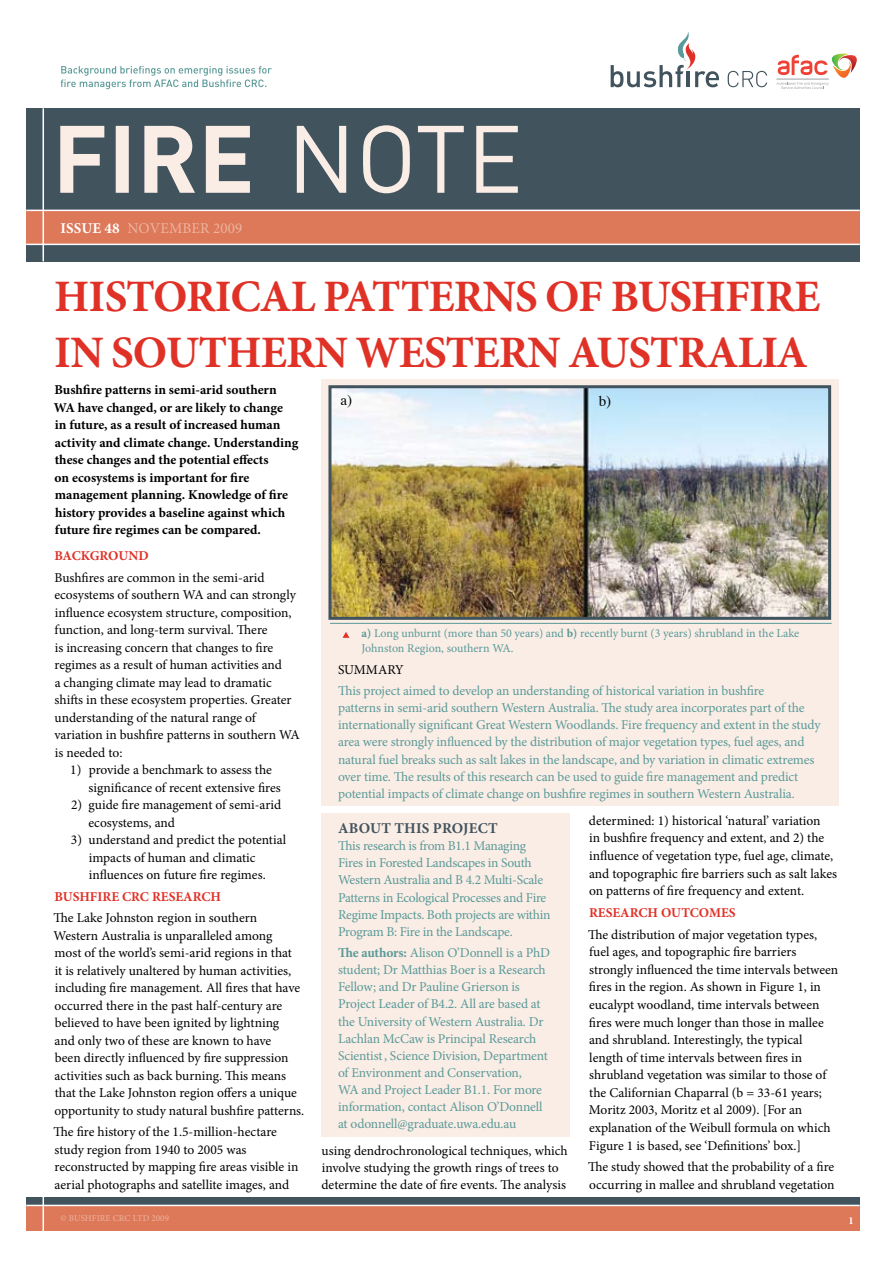
<style>
.page{position:relative;width:893px;height:1263px;background:#fff}
.page>*{position:absolute;margin:0;border:0;box-sizing:border-box;transform-origin:0 0}
.t1{font:700 45px/55.5px "Minion Pro";letter-spacing:-.02em;color:#e03127}
.t2{font:700 15px "Minion Pro";letter-spacing:.01em;color:#41535d}
.t3{font:15px "Minion Pro";letter-spacing:.01em;color:#ecb59e}
.t4{font:700 15px "Minion Pro";color:#fff}
.t5{font:15px "Times";color:#000}
.t6{font:13.5px/17.4px "Minion Pro";color:#000}
.t7{font:13.5px/17.1px "Minion Pro";letter-spacing:-.015em;color:#5a9a98}
.t8{font:700 13.5px/17.4px "Minion Pro";color:#000}
.t9{font:700 13.5px "Minion Pro";color:#e03127}
.t10{font:12px/15px "Minion Pro";letter-spacing:-.005em;color:#5a9a98}
.t11{font:700 10.5px "Minion Pro";color:#fff}
.t12{font:9px "Minion Pro";letter-spacing:.01em;color:#ecb59e}
.s1{font-weight:700;color:#fff}
.s2{font-weight:700}
</style>
<div class="page">
<div style="left:321px;top:814px;width:249px;height:323px;background:#faede6"></div>
<div style="left:26px;top:108px;width:834px;height:153px;background:#41535d"></div>
<div style="left:26px;top:210px;width:834px;height:34px;background:#dd7859"></div>
<hr style="left:26px;top:244px;width:834px;height:1px;background:#fff">
<hr style="left:26px;top:210px;width:834px;height:1px;background:#fff">
<div style="left:26px;top:1205px;width:834px;height:26px;background:#dd7859"></div>
<div style="left:26px;top:1197px;width:834px;height:8px;background:#41535d"></div>
<hr style="left:26px;top:1205px;width:834px;height:1px;background:#fff">
<hr style="left:43px;top:108px;width:1px;height:153px;background:#fff">
<svg style="left:60px;top:125px;width:458px;height:68px"></svg>
<hr style="left:43px;top:1197px;width:1px;height:34px;background:#fff">
<svg style="left:61px;top:66px;width:211px;height:23px"></svg>
<div style="left:321px;top:379px;width:518px;height:427px;background:#faede6"></div>
<img style="left:332px;top:389px;width:495px;height:227px">
<div style="left:328px;top:385px;width:503px;height:235px;border:3px solid #41535d"></div>
<svg style="left:342px;top:632px;width:7px;height:6px"></svg>
<hr style="left:330px;top:623px;width:502px;height:1px;background:#5a9a98">
<svg style="left:728px;top:71px;width:39px;height:16px"></svg>
<svg style="left:611px;top:31px;width:108px;height:56px"></svg>
<svg style="left:776px;top:54px;width:81px;height:35px"></svg>
<hr style="left:776px;top:79px;width:53px;height:1px;background:#9d9fa2">
<p class="t4" style="left:60px;top:217px;width:16px">Issue</p>
<p class="t3" style="left:105px;top:218px;width:139px"><span class="s1">48</span> NOVEmBER 2009</p>
<h1 class="t1" style="left:54px;top:268px;width:767px">HISTORICAL PATTERNS OF BUSHFIRE<br>IN SOUTHERN WESTERN AUSTRALIA</h1>
<p class="t8" style="left:54px;top:381px;width:246px">Bushfire patterns in semi-arid southern WA have changed, or are likely to change<br>in future, as a result of increased human activity and climate change. Understanding these changes and the potential effects<br>on ecosystems is important for fire management planning. Knowledge of fire history provides a baseline against which future fire regimes can be compared.</p>
<p class="t9" style="left:55px;top:546px;width:96px">BACKGROUND</p>
<p class="t6" style="left:54px;top:569px;width:247px">Bushfires are common in the semi-arid ecosystems of southern WA and can strongly influence ecosystem structure, composition, function, and long-term survival. There<br>is increasing concern that changes to fire regimes as a result of human activities and<br>a changing climate may lead to dramatic shifts in these ecosystem properties. Greater understanding of the natural range of variation in bushfire patterns in southern WA is needed to:</p>
<p class="t6" style="left:89px;top:761px;width:194px;text-indent:-18px">1) provide a benchmark to assess the significance of recent extensive fires</p>
<p class="t6" style="left:88px;top:796px;width:194px;text-indent:-17px">2) guide fire management of semi-arid ecosystems, and</p>
<p class="t6" style="left:89px;top:831px;width:199px;text-indent:-18px">3) understand and predict the potential impacts of human and climatic influences on future fire regimes.</p>
<p class="t9" style="left:54px;top:887px;width:168px">BUSHFIRE CRC RESEARCH</p>
<p class="t6" style="left:53px;top:909px;width:252px">The Lake Johnston region in southern Western Australia is unparalleled among<br>most of the world’s semi-arid regions in that<br>it is relatively unaltered by human activities, including fire management. All fires that have occurred there in the past half-century are believed to have been ignited by lightning<br>and only two of these are known to have<br>been directly influenced by fire suppression activities such as back burning. This means that the Lake Johnston region offers a unique opportunity to study natural bushfire patterns.</p>
<p class="t6" style="left:53px;top:1123px;width:246px">The fire history of the 1.5-million-hectare study region from 1940 to 2005 was reconstructed by mapping fire areas visible in aerial photographs and satellite images, and</p>
<p class="t5" style="left:341px;top:386px;width:13px">a)</p>
<p class="t5" style="left:599px;top:387px;width:14px">b)</p>
<p class="t10" style="left:361px;top:626px;width:439px"><span class="s2">a)</span> Long unburnt (more than 50 years) and <span class="s2">b)</span> recently burnt (3 years) shrubland in the Lake<br>Johnston Region, southern WA.</p>
<p class="t6" style="left:338px;top:661px;width:67px">SUMMARY</p>
<p class="t7" style="left:338px;top:682px;width:484px">This project aimed to develop an understanding of historical variation in bushfire<br>patterns in semi-arid southern Western Australia. The study area incorporates part of the internationally significant Great Western Woodlands. Fire frequency and extent in the study area were strongly influenced by the distribution of major vegetation types, fuel ages, and natural fuel breaks such as salt lakes in the landscape, and by variation in climatic extremes over time. The results of this research can be used to guide fire management and predict potential impacts of climate change on bushfire regimes in southern Western Australia.</p>
<p class="t6" style="left:589px;top:812px;width:250px">determined: 1) historical ‘natural’ variation<br>in bushfire frequency and extent, and 2) the influence of vegetation type, fuel age, climate, and topographic fire barriers such as salt lakes on patterns of fire frequency and extent.</p>
<p class="t9" style="left:589px;top:903px;width:148px">RESEARCH OUTCOMES</p>
<p class="t6" style="left:588px;top:926px;width:252px">The distribution of major vegetation types, fuel ages, and topographic fire barriers strongly influenced the time intervals between fires in the region. As shown in Figure 1, in eucalypt woodland, time intervals between fires were much longer than those in mallee and shrubland. Interestingly, the typical length of time intervals between fires in shrubland vegetation was similar to those of the Californian Chaparral (b = 33-61 years; Moritz 2003, Moritz et al 2009). [For an explanation of the Weibull formula on which Figure 1 is based, see ‘Definitions’ box.]</p>
<p class="t6" style="left:588px;top:1158px;width:248px">The study showed that the probability of a fire occurring in mallee and shrubland vegetation</p>
<p class="t2" style="left:338px;top:818px;width:161px">ABOUT THIS PROJECT</p>
<p class="t7" style="left:338px;top:837px;width:214px">This research is from B1.1 Managing Fires in Forested Landscapes in South Western Australia and B 4.2 Multi-Scale Patterns in Ecological Processes and Fire Regime Impacts. Both projects are within Program B: Fire in the Landscape.</p>
<p class="t7" style="left:338px;top:944px;width:214px"><span class="s2">The authors:</span> Alison O’Donnell is a PhD student; Dr Matthias Boer is a Research Fellow; and Dr Pauline Grierson is Project Leader of B4.2. All are based at the University of Western Australia. Dr Lachlan McCaw is Principal Research Scientist, Science Division, Department of Environment and Conservation,<br>WA and Project Leader B1.1. For more information, contact Alison O’Donnell at odonnell@graduate.uwa.edu.au</p>
<p class="t6" style="left:321px;top:1142px;width:248px">using dendrochronological techniques, which involve studying the growth rings of trees to determine the date of fire events. The analysis</p>
<p class="t12" style="left:60px;top:1212px;width:38px">© Bushfire</p>
<p class="t12" style="left:113px;top:1212px;width:58px">CRC Ltd 2009</p>
<p class="t11" style="left:849px;top:1213px;width:7px">1</p>
</div>
